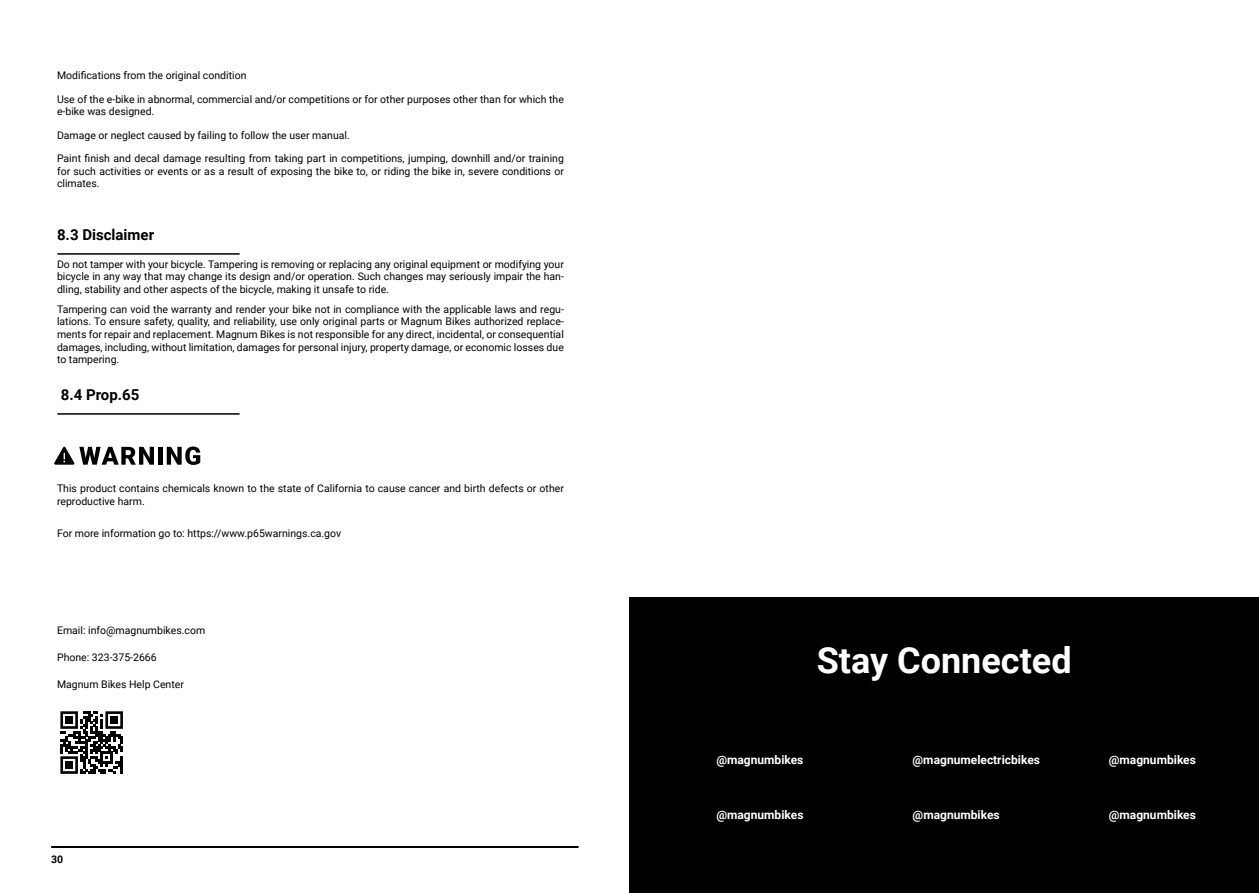
<style>
.page{position:relative;width:1259px;height:893px;background:#fff}
.page>*{position:absolute;margin:0;border:0;box-sizing:border-box;transform-origin:0 0}
.t1{font:700 36px "Roboto";color:#fff}
.t2{font:700 15px "Roboto";color:#000}
.t3{font:700 12px "Roboto";color:#fff}
.t4{font:10.5px/12.6px "Roboto";color:#000;text-align:justify}
.t5{font:700 10.5px "Roboto";color:#000}
</style>
<div class="page">
<hr style="left:51px;top:846px;width:527px;height:1px;background:#000">
<hr style="left:51px;top:847px;width:527px;height:1px;background:#000">
<hr style="left:57px;top:253px;width:183px;height:2px;background:#000">
<svg style="left:54px;top:447px;width:100px;height:18px"></svg>
<hr style="left:158px;top:447px;width:4px;height:18px;background:#000">
<svg style="left:167px;top:447px;width:33px;height:18px"></svg>
<hr style="left:57px;top:413px;width:183px;height:2px;background:#000">
<svg style="left:60px;top:711px;width:63px;height:63px"></svg>
<div style="left:65px;top:716px;width:8px;height:8px;background:#000"></div>
<div style="left:110px;top:716px;width:8px;height:8px;background:#000"></div>
<div style="left:65px;top:761px;width:8px;height:8px;background:#000"></div>
<div style="left:629px;top:597px;width:630px;height:296px;background:#000"></div>
<p class="t4" style="left:57px;top:69px;width:191px">Modifications from the original condition</p>
<p class="t4" style="left:57px;top:92px;width:508px">Use of the e-bike in abnormal, commercial and/or competitions or for other purposes other than for which the e-bike was designed.</p>
<p class="t4" style="left:57px;top:128px;width:294px">Damage or neglect caused by failing to follow the user manual.</p>
<p class="t4" style="left:57px;top:152px;width:508px">Paint finish and decal damage resulting from taking part in competitions, jumping, downhill and/or training for such activities or events or as a result of exposing the bike to, or riding the bike in, severe conditions or climates.</p>
<h2 class="t2" style="left:57px;top:224px;width:99px">8.3 Disclaimer</h2>
<p class="t4" style="left:57px;top:257px;width:508px">Do not tamper with your bicycle. Tampering is removing or replacing any original equipment or modifying your bicycle in any way that may change its design and/or operation. Such changes may seriously impair the han&shy;dling, stability and other aspects of the bicycle, making it unsafe to ride.</p>
<p class="t4" style="left:57px;top:302px;width:508px">Tampering can void the warranty and render your bike not in compliance with the applicable laws and regu&shy;lations. To ensure safety, quality, and reliability, use only original parts or Magnum Bikes authorized replace&shy;ments for repair and replacement. Magnum Bikes is not responsible for any direct, incidental, or consequential damages, including, without limitation, damages for personal injury, property damage, or economic losses due to tampering.</p>
<h2 class="t2" style="left:61px;top:384px;width:80px">8.4 Prop.65</h2>
<p class="t4" style="left:57px;top:482px;width:508px">This product contains chemicals known to the state of California to cause cancer and birth defects or other reproductive harm.</p>
<p class="t4" style="left:57px;top:527px;width:286px">For more information go to: https://www.p65warnings.ca.gov</p>
<p class="t4" style="left:57px;top:623px;width:150px">Email: info@magnumbikes.com</p>
<p class="t4" style="left:57px;top:650px;width:101px">Phone: 323-375-2666</p>
<p class="t4" style="left:57px;top:677px;width:128px">Magnum Bikes Help Center</p>
<p class="t5" style="left:51px;top:852px;width:14px">30</p>
<h1 class="t1" style="left:817px;top:635px;width:256px">Stay Connected</h1>
<p class="t3" style="left:716px;top:751px;width:89px">@magnumbikes</p>
<p class="t3" style="left:912px;top:751px;width:129px">@magnumelectricbikes</p>
<p class="t3" style="left:1108px;top:751px;width:89px">@magnumbikes</p>
<p class="t3" style="left:716px;top:806px;width:89px">@magnumbikes</p>
<p class="t3" style="left:912px;top:806px;width:89px">@magnumbikes</p>
<p class="t3" style="left:1108px;top:806px;width:89px">@magnumbikes</p>
</div>
